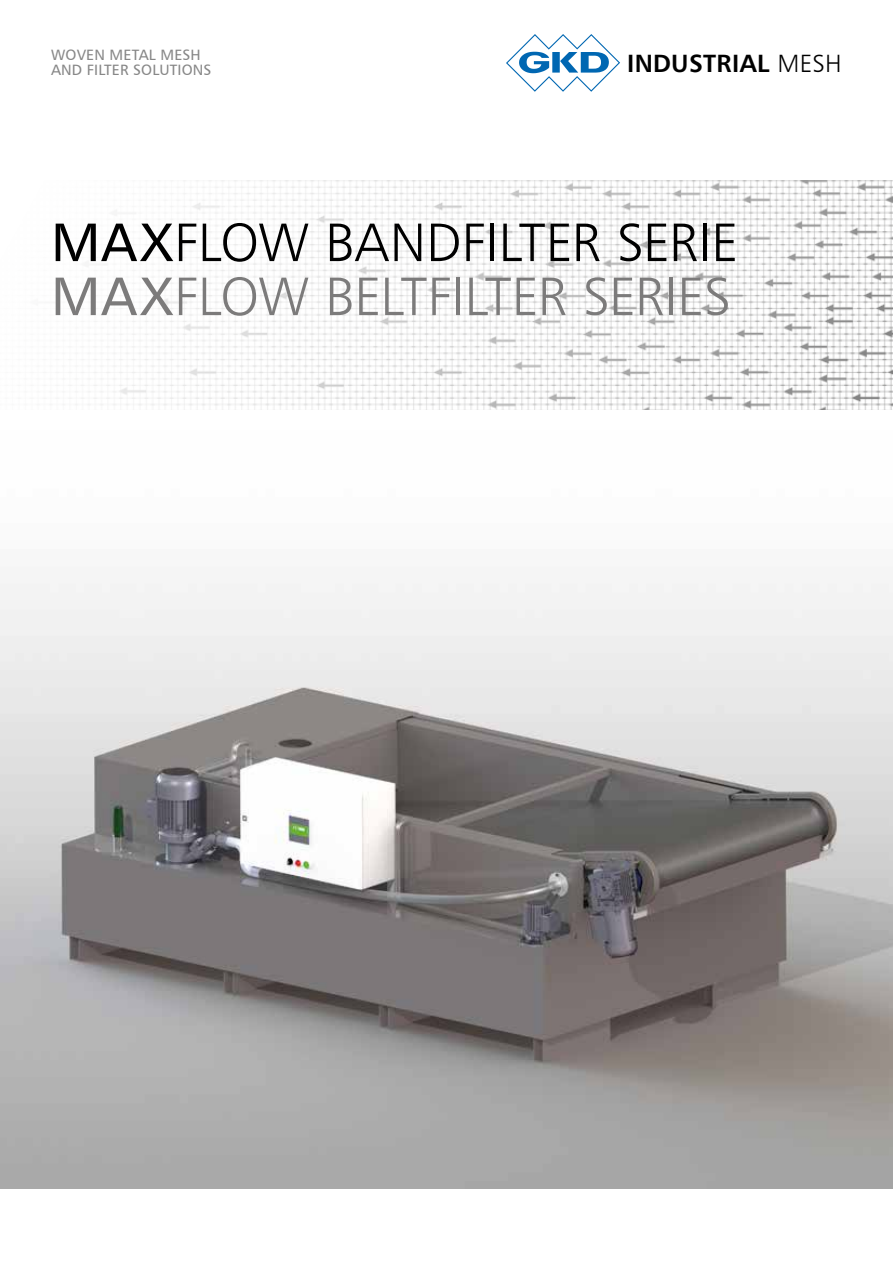
<style>
.page{position:relative;width:893px;height:1263px;background:#fff}
.page>*{position:absolute;margin:0;border:0;box-sizing:border-box;transform-origin:0 0}
.t1{font:54px/54px "Humanist 777 BT Light B";letter-spacing:-.005em;color:#7c7b7b}
.t2{font:24.75px "Humanist 777 BT Bold B";letter-spacing:.01em;color:#000}
.t3{font:15px/15px "Humanist 777 BT Roman B";letter-spacing:.01em;color:#878787}
.s1{font-family:"Humanist 777 BT Light B"}
.s2{font-family:"Humanist 777 BT Roman B";color:#000}
.s3{color:#000}
.s4{font-family:"Humanist 777 BT Roman B"}
</style>
<div class="page">
<img style="left:57px;top:180px;width:836px;height:230px">
<svg style="left:506px;top:34px;width:114px;height:57px"></svg>
<img style="left:0;top:583px;width:893px;height:605px">
<p class="t3" style="left:51px;top:47px;width:162px">WOVEN METAL MESH<br>AND FILTER SOLUTIONS</p>
<p class="t2" style="left:627px;top:48px;width:216px">INDUSTRIAL <span class="s1">MESH</span></p>
<p class="t1" style="left:51px;top:214px;width:689px"><span class="s2">MAX</span><span class="s3">FLOW BANDFILTER SERIE<br></span><span class="s4">MAX</span>FLOW BELTFILTER SERIES</p>
</div>
